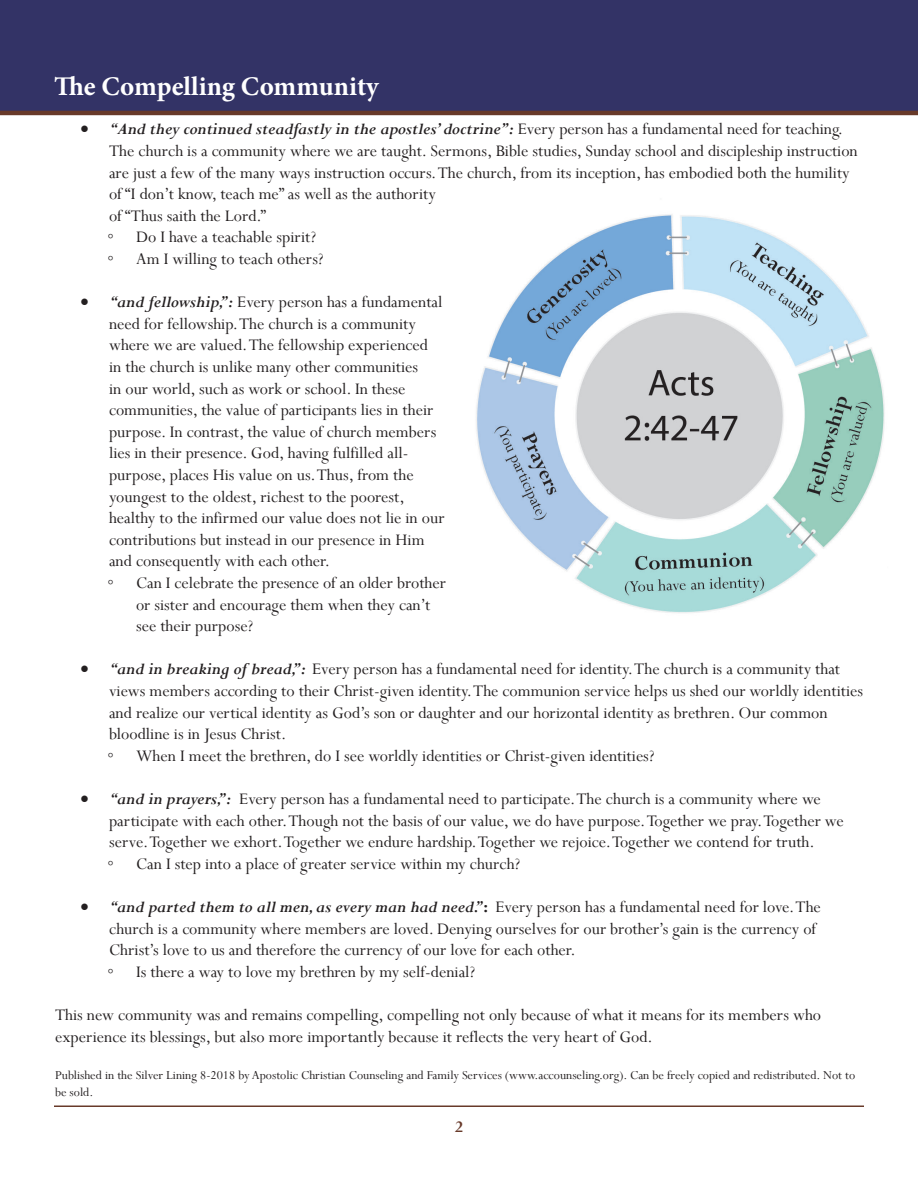
<style>
.page{position:relative;width:918px;height:1188px;background:#fff}
.page>*{position:absolute;margin:0;border:0;box-sizing:border-box;transform-origin:0 0}
.t1{font:700 27px "Minion Pro";color:#fff}
.Sub_Headers__A__B__C{font:18px/21.6px "Perpetua";color:#231f20}
.t2{font:700 18px "Perpetua";color:#683a2a}
.Sub_Headers__A__B__C-2{font:13.5px/16.2px "Perpetua";color:#231f20}
.s1{font-weight:700;font-style:italic}
.s2{font-family:"Times New Roman"}
.s3{font-weight:700}
</style>
<div class="page">
<div style="left:0;top:0;width:918px;height:113px;background:#336"></div>
<hr style="left:54px;top:1106px;width:810px;height:1px;background:#683a2a">
<hr style="left:0;top:111px;width:918px;height:4px;background:#683a2a">
<img style="left:476px;top:214px;width:409px;height:399px">
<h1 class="t1" style="left:54px;top:68px;width:326px">The Compelling Community</h1>
<p class="Sub_Headers__A__B__C" style="left:109px;top:118px;width:750px;text-indent:-28px">• <span class="s1">“And they continued steadfastly in the apostles’ doctrine”:</span> Every person has a fundamental need for teaching.<br>The church is a community where we are taught. Sermons, Bible studies, Sunday school and discipleship instruction are just a few of the many ways instruction occurs. The church, from its inception, has embodied both the humility of “I don’t know, teach me” as well as the authority<br>of “Thus saith the Lord.”</p>
<p class="Sub_Headers__A__B__C" style="left:108px;top:226px;width:210px"><span class="s2">⸰</span> Do I have a teachable spirit?</p>
<p class="Sub_Headers__A__B__C" style="left:108px;top:248px;width:218px"><span class="s2">⸰</span> Am I willing to teach others?</p>
<p class="Sub_Headers__A__B__C" style="left:109px;top:291px;width:337px;text-indent:-28px">• <span class="s1">“and fellowship,”:</span> Every person has a fundamental need for fellowship. The church is a community where we are valued. The fellowship experienced in the church is unlike many other communities<br>in our world, such as work or school. In these communities, the value of participants lies in their purpose. In contrast, the value of church members lies in their presence. God, having fulfilled all&shy;purpose, places His value on us. Thus, from the youngest to the oldest, richest to the poorest, healthy to the infirmed our value does not lie in our contributions but instead in our presence in Him and consequently with each other.</p>
<p class="Sub_Headers__A__B__C" style="left:136px;top:572px;width:311px;text-indent:-28px"><span class="s2">⸰</span> Can I celebrate the presence of an older brother or sister and encourage them when they can’t see their purpose?</p>
<p class="Sub_Headers__A__B__C" style="left:109px;top:658px;width:756px;text-indent:-28px">• <span class="s1">“and in breaking of bread,”:</span> Every person has a fundamental need for identity. The church is a community that views members according to their Christ-given identity. The communion service helps us shed our worldly identities and realize our vertical identity as God’s son or daughter and our horizontal identity as brethren. Our common bloodline is in Jesus Christ.</p>
<p class="Sub_Headers__A__B__C" style="left:108px;top:744px;width:549px"><span class="s2">⸰</span> When I meet the brethren, do I see worldly identities or Christ-given identities?</p>
<p class="Sub_Headers__A__B__C" style="left:109px;top:788px;width:736px;text-indent:-28px">• <span class="s1">“and in prayers,”:</span> Every person has a fundamental need to participate. The church is a community where we participate with each other. Though not the basis of our value, we do have purpose. Together we pray. Together we serve. Together we exhort. Together we endure hardship. Together we rejoice. Together we contend for truth.</p>
<p class="Sub_Headers__A__B__C" style="left:108px;top:852px;width:414px"><span class="s2">⸰</span> Can I step into a place of greater service within my church?</p>
<p class="Sub_Headers__A__B__C" style="left:109px;top:896px;width:713px;text-indent:-28px">• <span class="s1">“and parted them to all men, as every man had need.”</span><span class="s3">:</span> Every person has a fundamental need for love. The church is a community where members are loved. Denying ourselves for our brother’s gain is the currency of<br>Christ’s love to us and therefore the currency of our love for each other.</p>
<p class="Sub_Headers__A__B__C" style="left:108px;top:960px;width:369px"><span class="s2">⸰</span> Is there a way to love my brethren by my self-denial?</p>
<p class="Sub_Headers__A__B__C" style="left:55px;top:1004px;width:768px">This new community was and remains compelling, compelling not only because of what it means for its members who experience its blessings, but also more importantly because it reflects the very heart of God.</p>
<p class="Sub_Headers__A__B__C-2" style="left:55px;top:1067px;width:802px">Published in the Silver Lining 8-2018 by Apostolic Christian Counseling and Family Services (www.accounseling.org). Can be freely copied and redistributed. Not to be sold.</p>
<p class="t2" style="left:455px;top:1116px;width:10px">2</p>
</div>
